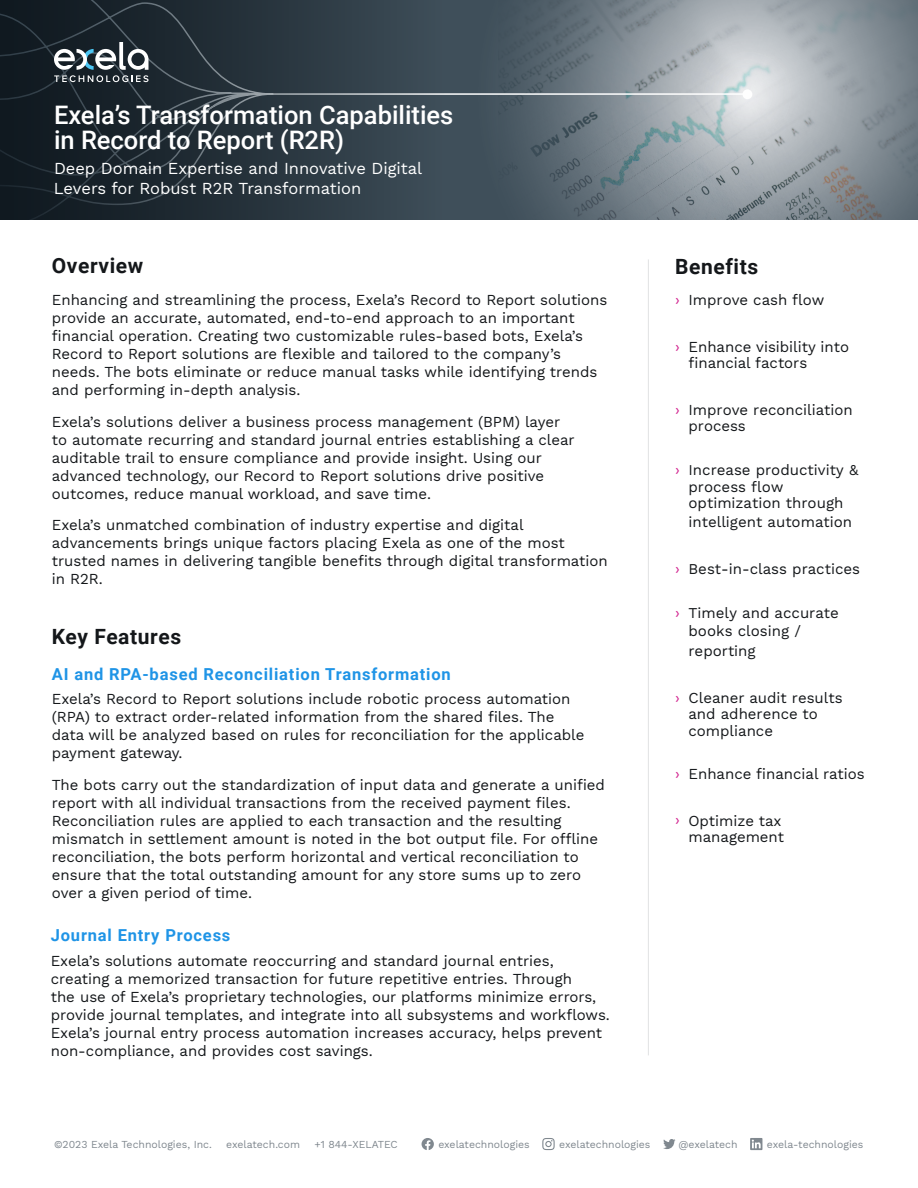
<style>
.page{position:relative;width:918px;height:1188px;background:#fff}
.page>*{position:absolute;margin:0;border:0;box-sizing:border-box;transform-origin:0 0}
.page_title_-_white{font:500 25.5px/25.5px "Roboto";color:#fff}
.section_header{font:700 21px "Roboto";letter-spacing:.03em;color:#14171a}
.accent_paragraph{font:16.5px/19.5px "Work Sans";color:#fff}
.section_header-2{font:700 16.5px "Roboto";letter-spacing:.05em;color:#1f94e6}
.main_paragraph_-_9{font:15px/18px "Work Sans";color:#14171a}
.footer_boilerplate_l{font:10.5px "Work Sans";color:#80888f}
.s1{color:#d32690}
</style>
<div class="page">
<svg style="left:0;top:0;width:918px;height:220px;background:#556169"></svg>
<svg style="left:54px;top:42px;width:94px;height:40px"></svg>
<hr style="left:648px;top:259px;width:1px;height:796px;background:#e1e2e3">
<svg style="left:542px;top:1138px;width:13px;height:12px"></svg>
<svg style="left:663px;top:1139px;width:13px;height:10px"></svg>
<svg style="left:750px;top:1138px;width:12px;height:12px"></svg>
<svg style="left:422px;top:1138px;width:12px;height:12px"></svg>
<p class="page_title_-_white" style="left:54px;top:101px;width:401px">Exela’s Transformation Capabilities in Record to Report (R2R)</p>
<p class="accent_paragraph" style="left:54px;top:158px;width:370px">Deep Domain Expertise and Innovative Digital<br>Levers for Robust R2R Transformation</p>
<p class="section_header" style="left:52px;top:251px;width:93px">Overview</p>
<p class="main_paragraph_-_9" style="left:52px;top:290px;width:557px">Enhancing and streamlining the process, Exela’s Record to Report solutions provide an accurate, automated, end-to-end approach to an important financial operation. Creating two customizable rules-based bots, Exela’s Record to Report solutions are flexible and tailored to the company’s needs. The bots eliminate or reduce manual tasks while identifying trends and performing in-depth analysis.</p>
<p class="main_paragraph_-_9" style="left:52px;top:412px;width:524px">Exela’s solutions deliver a business process management (BPM) layer to automate recurring and standard journal entries establishing a clear auditable trail to ensure compliance and provide insight. Using our advanced technology, our Record to Report solutions drive positive outcomes, reduce manual workload, and save time.</p>
<p class="main_paragraph_-_9" style="left:52px;top:515px;width:557px">Exela’s unmatched combination of industry expertise and digital advancements brings unique factors placing Exela as one of the most trusted names in delivering tangible benefits through digital transformation in R2R.</p>
<p class="section_header" style="left:52px;top:622px;width:131px">Key Features</p>
<p class="section_header-2" style="left:52px;top:663px;width:401px">AI and RPA-based Reconciliation Transformation</p>
<p class="main_paragraph_-_9" style="left:52px;top:690px;width:534px">Exela’s Record to Report solutions include robotic process automation (RPA) to extract order-related information from the shared files. The data will be analyzed based on rules for reconciliation for the applicable payment gateway.</p>
<p class="main_paragraph_-_9" style="left:52px;top:775px;width:555px">The bots carry out the standardization of input data and generate a unified report with all individual transactions from the received payment files.<br>Reconciliation rules are applied to each transaction and the resulting mismatch in settlement amount is noted in the bot output file. For offline reconciliation, the bots perform horizontal and vertical reconciliation to ensure that the total outstanding amount for any store sums up to zero over a given period of time.</p>
<p class="section_header-2" style="left:51px;top:924px;width:181px">Journal Entry Process</p>
<p class="main_paragraph_-_9" style="left:51px;top:951px;width:561px">Exela’s solutions automate reoccurring and standard journal entries, creating a memorized transaction for future repetitive entries. Through<br>the use of Exela’s proprietary technologies, our platforms minimize errors, provide journal templates, and integrate into all subsystems and workflows.<br>Exela’s journal entry process automation increases accuracy, helps prevent non-compliance, and provides cost savings.</p>
<p class="section_header" style="left:675px;top:252px;width:85px">Benefits</p>
<p class="main_paragraph_-_9" style="left:675px;top:291px;width:151px"><span class="s1">›</span> Improve cash flow</p>
<p class="main_paragraph_-_9" style="left:688px;top:338px;width:162px;line-height:16.5px;text-indent:-14px"><span class="s1">›</span> Enhance visibility into financial factors</p>
<p class="main_paragraph_-_9" style="left:688px;top:401px;width:166px;line-height:16.5px;text-indent:-14px"><span class="s1">›</span> Improve reconciliation process</p>
<p class="main_paragraph_-_9" style="left:688px;top:462px;width:171px;line-height:16.5px;text-indent:-14px"><span class="s1">›</span> Increase productivity &amp; process flow optimization through</p>
<p class="main_paragraph_-_9" style="left:688px;top:513px;width:165px">intelligent automation</p>
<p class="main_paragraph_-_9" style="left:675px;top:560px;width:187px"><span class="s1">›</span> Best-in-class practices</p>
<p class="main_paragraph_-_9" style="left:688px;top:604px;width:152px;text-indent:-14px"><span class="s1">›</span> Timely and accurate books closing /</p>
<p class="main_paragraph_-_9" style="left:688px;top:642px;width:69px">reporting</p>
<p class="main_paragraph_-_9" style="left:688px;top:689px;width:156px;line-height:16.5px;text-indent:-14px"><span class="s1">›</span> Cleaner audit results and adherence to compliance</p>
<p class="main_paragraph_-_9" style="left:675px;top:765px;width:191px"><span class="s1">›</span> Enhance financial ratios</p>
<p class="main_paragraph_-_9" style="left:675px;top:812px;width:111px;line-height:16.5px;text-align:right"><span class="s1">›</span> Optimize tax management</p>
<p class="footer_boilerplate_l" style="left:54px;top:1136px;width:159px">©2023 Exela Technologies, Inc.</p>
<p class="footer_boilerplate_l" style="left:226px;top:1136px;width:75px">exelatech.com</p>
<p class="footer_boilerplate_l" style="left:314px;top:1136px;width:85px">+1 844-XELATEC</p>
<p class="footer_boilerplate_l" style="left:438px;top:1136px;width:93px">exelatechnologies</p>
<p class="footer_boilerplate_l" style="left:559px;top:1136px;width:93px">exelatechnologies</p>
<p class="footer_boilerplate_l" style="left:679px;top:1136px;width:61px">@exelatech</p>
<p class="footer_boilerplate_l" style="left:767px;top:1136px;width:98px">exela-technologies</p>
</div>
